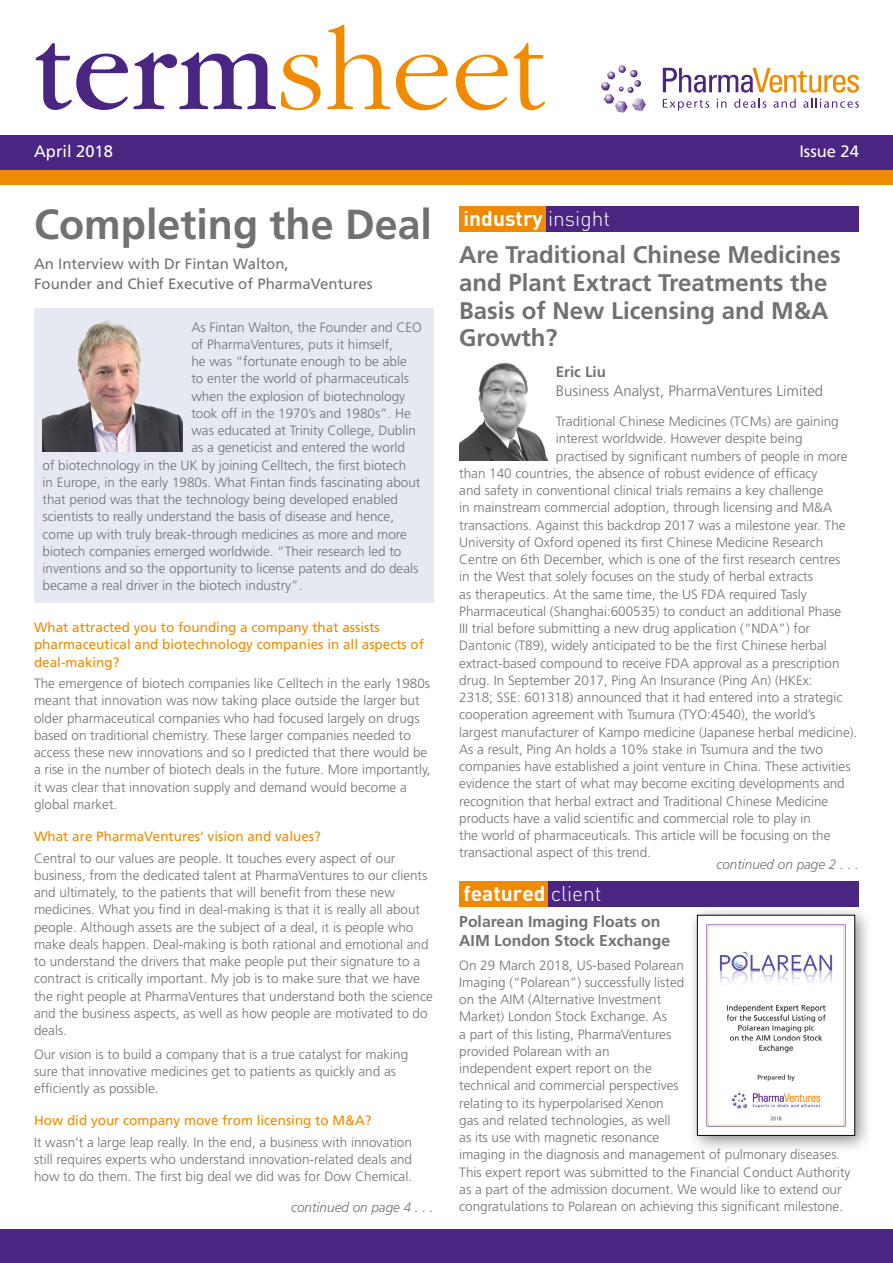
<style>
.page{position:relative;width:893px;height:1263px;background:#fff}
.page>*{position:absolute;margin:0;border:0;box-sizing:border-box;transform-origin:0 0}
.t1{font:300 120px "Garamond";color:#f08a00}
.t2{font:700 42px "Frutiger";color:#707172}
.t3{font:700 24px/27.8px "Frutiger";color:#707172}
.t4{font:700 21px "DIN";color:#fff}
.t5{font:16.5px "Frutiger";color:#fff}
.t6{font:700 15.75px/18.9px "Frutiger";color:#707172}
.t7{font:15px/19.5px "Frutiger";color:#707172}
.t8{font:300 15px "Frutiger";color:#707172}
.t9{font:700 15px "Frutiger";color:#707172}
.t10{font:300 13.5px/17.2px "Frutiger";color:#707172}
.t11{font:13.5px/17.2px "Frutiger";color:#f08a00}
.t12{font:italic 300 13.5px "Frutiger";color:#707172}
.s1{font-weight:400;color:#4b2582}
.s2{font-weight:300}
</style>
<div class="page">
<div style="left:0;top:1230px;width:893px;height:33px;background:#4b2582"></div>
<div style="left:34px;top:308px;width:400px;height:295px;background:#e6e9f1"></div>
<svg style="left:663px;top:68px;width:196px;height:25px"></svg>
<svg style="left:663px;top:99px;width:46px;height:12px"></svg>
<svg style="left:717px;top:99px;width:9px;height:9px"></svg>
<svg style="left:734px;top:99px;width:32px;height:9px"></svg>
<svg style="left:774px;top:99px;width:22px;height:9px"></svg>
<svg style="left:803px;top:99px;width:56px;height:9px"></svg>
<svg style="left:601px;top:66px;width:45px;height:47px"></svg>
<div style="left:0;top:160px;width:893px;height:25px;background:#f08a00"></div>
<div style="left:0;top:135px;width:893px;height:34px;background:#4b2582"></div>
<div style="left:459px;top:206px;width:90px;height:26px;background:#f08a00"></div>
<div style="left:546px;top:206px;width:313px;height:26px;background:#4b2582"></div>
<img style="left:43px;top:320px;width:140px;height:132px">
<img style="left:459px;top:363px;width:88px;height:97px">
<div style="left:687px;top:905px;width:187px;height:249px;background:#000;opacity:.45"></div>
<img style="left:699px;top:917px;width:154px;height:217px">
<div style="left:697px;top:915px;width:158px;height:221px;border:1px solid #000"></div>
<div style="left:459px;top:881px;width:90px;height:25px;background:#f08a00"></div>
<div style="left:549px;top:881px;width:310px;height:25px;background:#4b2582"></div>
<h1 class="t1" style="left:34px;top:8px;width:513px"><span class="s1">term</span>sheet</h1>
<p class="t5" style="left:34px;top:142px;width:80px">April 2018</p>
<p class="t5" style="left:799px;top:142px;width:61px">Issue 24</p>
<h2 class="t2" style="left:34px;top:200px;width:399px">Completing the Deal</h2>
<p class="t7" style="left:34px;top:254px;width:340px">An Interview with Dr Fintan Walton,<br>Founder and Chief Executive of PharmaVentures</p>
<p class="t10" style="left:191px;top:318px;width:232px">As Fintan Walton, the Founder and CEO</p>
<p class="t10" style="left:191px;top:336px;width:203px">of PharmaVentures, puts it himself,</p>
<p class="t10" style="left:191px;top:353px;width:217px">he was “fortunate enough to be able</p>
<p class="t10" style="left:191px;top:370px;width:219px">to enter the world of pharmaceuticals</p>
<p class="t10" style="left:191px;top:387px;width:215px">when the explosion of biotechnology</p>
<p class="t10" style="left:191px;top:405px;width:221px">took off in the 1970’s and 1980s”. He</p>
<p class="t10" style="left:191px;top:422px;width:226px">was educated at Trinity College, Dublin</p>
<p class="t10" style="left:191px;top:439px;width:215px">as a geneticist and entered the world</p>
<p class="t10" style="left:43px;top:456px;width:365px">of biotechnology in the UK by joining Celltech, the first biotech</p>
<p class="t10" style="left:43px;top:474px;width:379px">in Europe, in the early 1980s. What Fintan finds fascinating about</p>
<p class="t10" style="left:43px;top:491px;width:357px">that period was that the technology being developed enabled</p>
<p class="t10" style="left:43px;top:508px;width:353px">scientists to really understand the basis of disease and hence,</p>
<p class="t10" style="left:43px;top:525px;width:366px">come up with truly break-through medicines as more and more</p>
<p class="t10" style="left:43px;top:543px;width:360px">biotech companies emerged worldwide. “Their research led to</p>
<p class="t10" style="left:43px;top:560px;width:377px">inventions and so the opportunity to license patents and do deals</p>
<p class="t10" style="left:43px;top:577px;width:262px">became a real driver in the biotech industry”.</p>
<p class="t11" style="left:34px;top:619px;width:392px">What attracted you to founding a company that assists pharmaceutical and biotechnology companies in all aspects of deal-making?</p>
<p class="t10" style="left:34px;top:675px;width:398px">The emergence of biotech companies like Celltech in the early 1980s meant that innovation was now taking place outside the larger but older pharmaceutical companies who had focused largely on drugs based on traditional chemistry. These larger companies needed to access these new innovations and so I predicted that there would be a rise in the number of biotech deals in the future. More importantly, it was clear that innovation supply and demand would become a global market.</p>
<p class="t11" style="left:34px;top:827px;width:288px">What are PharmaVentures’ vision and values?</p>
<p class="t10" style="left:34px;top:849px;width:400px">Central to our values are people. It touches every aspect of our business, from the dedicated talent at PharmaVentures to our clients and ultimately, to the patients that will benefit from these new medicines. What you find in deal-making is that it is really all about people. Although assets are the subject of a deal, it is people who make deals happen. Deal-making is both rational and emotional and to understand the drivers that make people put their signature to a contract is critically important. My job is to make sure that we have the right people at PharmaVentures that understand both the science and the business aspects, as well as how people are motivated to do deals.</p>
<p class="t10" style="left:34px;top:1045px;width:376px">Our vision is to build a company that is a true catalyst for making sure that innovative medicines get to patients as quickly and as efficiently as possible.</p>
<p class="t11" style="left:34px;top:1112px;width:339px">How did your company move from licensing to M&amp;A?</p>
<p class="t10" style="left:34px;top:1133px;width:380px;text-align:justify">It wasn’t a large leap really. In the end, a business with innovation still requires experts who understand innovation-related deals and how to do them. The first big deal we did was for Dow Chemical.</p>
<p class="t12" style="left:291px;top:1199px;width:144px">continued on page 4 . . .</p>
<h3 class="t4" style="left:463px;top:205px;width:148px">industry <span class="s2">insight</span></h3>
<h3 class="t3" style="left:459px;top:241px;width:383px">Are Traditional Chinese Medicines and Plant Extract Treatments the<br>Basis of New Licensing and M&amp;A<br>Growth?</h3>
<p class="t9" style="left:556px;top:363px;width:52px">Eric Liu</p>
<p class="t8" style="left:556px;top:382px;width:269px">Business Analyst, PharmaVentures Limited</p>
<p class="t10" style="left:556px;top:413px;width:284px">Traditional Chinese Medicines (TCMs) are gaining</p>
<p class="t10" style="left:556px;top:430px;width:248px">interest worldwide. However despite being</p>
<p class="t10" style="left:556px;top:447px;width:293px">practised by significant numbers of people in more</p>
<p class="t10" style="left:459px;top:464px;width:360px">than 140 countries, the absence of robust evidence of efficacy</p>
<p class="t10" style="left:459px;top:482px;width:366px">and safety in conventional clinical trials remains a key challenge</p>
<p class="t10" style="left:459px;top:499px;width:374px">in mainstream commercial adoption, through licensing and M&amp;A</p>
<p class="t10" style="left:459px;top:516px;width:388px">transactions. Against this backdrop 2017 was a milestone year. The</p>
<p class="t10" style="left:459px;top:534px;width:366px">University of Oxford opened its first Chinese Medicine Research</p>
<p class="t10" style="left:459px;top:551px;width:383px">Centre on 6th December, which is one of the first research centres</p>
<p class="t10" style="left:459px;top:568px;width:355px">in the West that solely focuses on the study of herbal extracts</p>
<p class="t10" style="left:459px;top:585px;width:349px">as therapeutics. At the same time, the US FDA required Tasly</p>
<p class="t10" style="left:459px;top:603px;width:383px">Pharmaceutical (Shanghai:600535) to conduct an additional Phase</p>
<p class="t10" style="left:459px;top:620px;width:352px">III trial before submitting a new drug application (“NDA”) for</p>
<p class="t10" style="left:459px;top:637px;width:369px">Dantonic (T89), widely anticipated to be the first Chinese herbal</p>
<p class="t10" style="left:459px;top:654px;width:382px">extract-based compound to receive FDA approval as a prescription</p>
<p class="t10" style="left:459px;top:672px;width:355px">drug. In September 2017, Ping An Insurance (Ping An) (HKEx:</p>
<p class="t10" style="left:459px;top:689px;width:385px">2318; SSE: 601318) announced that it had entered into a strategic</p>
<p class="t10" style="left:459px;top:706px;width:358px">cooperation agreement with Tsumura (TYO:4540), the world’s</p>
<p class="t10" style="left:459px;top:723px;width:400px">largest manufacturer of Kampo medicine (Japanese herbal medicine).</p>
<p class="t10" style="left:459px;top:741px;width:365px">As a result, Ping An holds a 10% stake in Tsumura and the two</p>
<p class="t10" style="left:459px;top:758px;width:393px">companies have established a joint venture in China. These activities</p>
<p class="t10" style="left:459px;top:775px;width:387px">evidence the start of what may become exciting developments and</p>
<p class="t10" style="left:459px;top:792px;width:371px">recognition that herbal extract and Traditional Chinese Medicine</p>
<p class="t10" style="left:459px;top:810px;width:353px">products have a valid scientific and commercial role to play in</p>
<p class="t10" style="left:459px;top:827px;width:373px">the world of pharmaceuticals. This article will be focusing on the</p>
<p class="t10" style="left:459px;top:844px;width:193px">transactional aspect of this trend.</p>
<h3 class="t4" style="left:463px;top:880px;width:140px">featured <span class="s2">client</span></h3>
<p class="t6" style="left:459px;top:912px;width:212px">Polarean Imaging Floats on<br>AIM London Stock Exchange</p>
<p class="t10" style="left:459px;top:956px;width:393px">On 29 March 2018, US-based Polarean<br>Imaging (“Polarean”) successfully listed<br>on the AIM (Alternative Investment<br>Market) London Stock Exchange. As<br>a part of this listing, PharmaVentures<br>provided Polarean with an<br>independent expert report on the<br>technical and commercial perspectives<br>relating to its hyperpolarised Xenon<br>gas and related technologies, as well<br>as its use with magnetic resonance<br>imaging in the diagnosis and management of pulmonary diseases.<br>This expert report was submitted to the Financial Conduct Authority as a part of the admission document. We would like to extend our congratulations to Polarean on achieving this significant milestone.</p>
<p class="t12" style="left:716px;top:857px;width:144px">continued on page 2 . . .</p>
</div>
